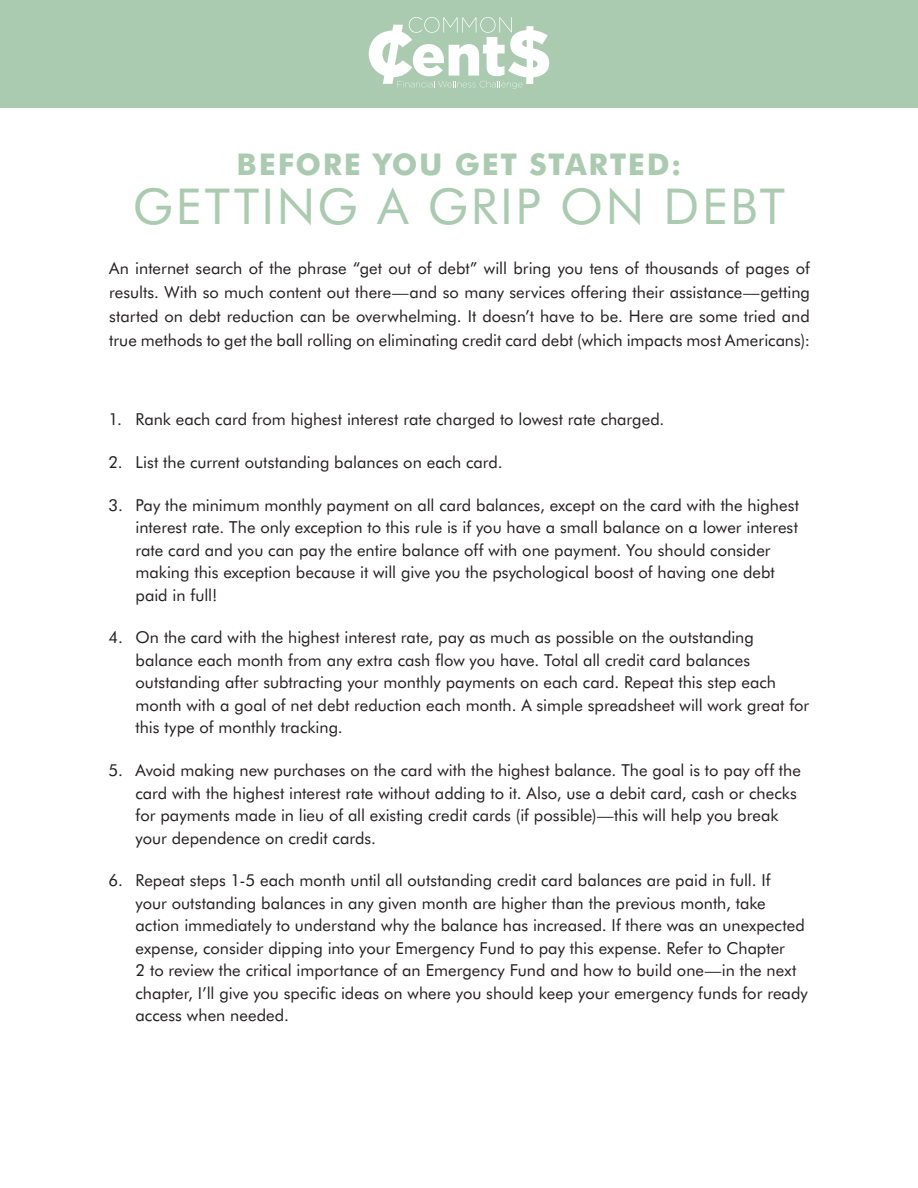
<style>
.page{position:relative;width:918px;height:1188px;background:#fff}
.page>*{position:absolute;margin:0;border:0;box-sizing:border-box;transform-origin:0 0}
.t1{font:49.5px "Futura BT";letter-spacing:.05em;color:#abcbb1}
.t2{font:700 30px "Futura BT";letter-spacing:.055em;color:#abcbb1}
.Paragraph{font:16.5px/22.5px "Futura BT";color:#231f20}
</style>
<div class="page">
<div style="left:0;top:0;width:918px;height:108px;background:#abcbb1"></div>
<svg style="left:369px;top:17px;width:180px;height:72px"></svg>
<h1 class="t2" style="left:237px;top:146px;width:446px">BEFORE YOU GET STARTED:</h1>
<h1 class="t1" style="left:133px;top:177px;width:654px">GETTING A GRIP ON DEBT</h1>
<p class="Paragraph" style="left:109px;top:256px;width:702px;line-height:24px;text-align:justify">An internet search of the phrase “get out of debt” will bring you tens of thousands of pages of results. With so much content out there—and so many services offering their assistance—getting started on debt reduction can be overwhelming. It doesn’t have to be. Here are some tried and true methods to get the ball rolling on eliminating credit card debt (which impacts most Americans):</p>
<p class="Paragraph" style="left:109px;top:408px;width:557px">1. Rank each card from highest interest rate charged to lowest rate charged.</p>
<p class="Paragraph" style="left:109px;top:451px;width:396px">2. List the current outstanding balances on each card.</p>
<p class="Paragraph" style="left:136px;top:493px;width:665px;text-indent:-27px">3. Pay the minimum monthly payment on all card balances, except on the card with the highest interest rate. The only exception to this rule is if you have a small balance on a lower interest rate card and you can pay the entire balance off with one payment. You should consider making this exception because it will give you the psychological boost of having one debt paid in full!</p>
<p class="Paragraph" style="left:136px;top:626px;width:675px;text-indent:-27px">4. On the card with the highest interest rate, pay as much as possible on the outstanding balance each month from any extra cash flow you have. Total all credit card balances outstanding after subtracting your monthly payments on each card. Repeat this step each month with a goal of net debt reduction each month. A simple spreadsheet will work great for this type of monthly tracking.</p>
<p class="Paragraph" style="left:136px;top:759px;width:667px;text-indent:-27px">5. Avoid making new purchases on the card with the highest balance. The goal is to pay off the card with the highest interest rate without adding to it. Also, use a debit card, cash or checks for payments made in lieu of all existing credit cards (if possible)—this will help you break your dependence on credit cards.</p>
<p class="Paragraph" style="left:136px;top:869px;width:674px;text-indent:-27px">6. Repeat steps 1-5 each month until all outstanding credit card balances are paid in full. If<br>your outstanding balances in any given month are higher than the previous month, take action immediately to understand why the balance has increased. If there was an unexpected expense, consider dipping into your Emergency Fund to pay this expense. Refer to Chapter<br>2 to review the critical importance of an Emergency Fund and how to build one—in the next chapter, I’ll give you specific ideas on where you should keep your emergency funds for ready access when needed.</p>
</div>
